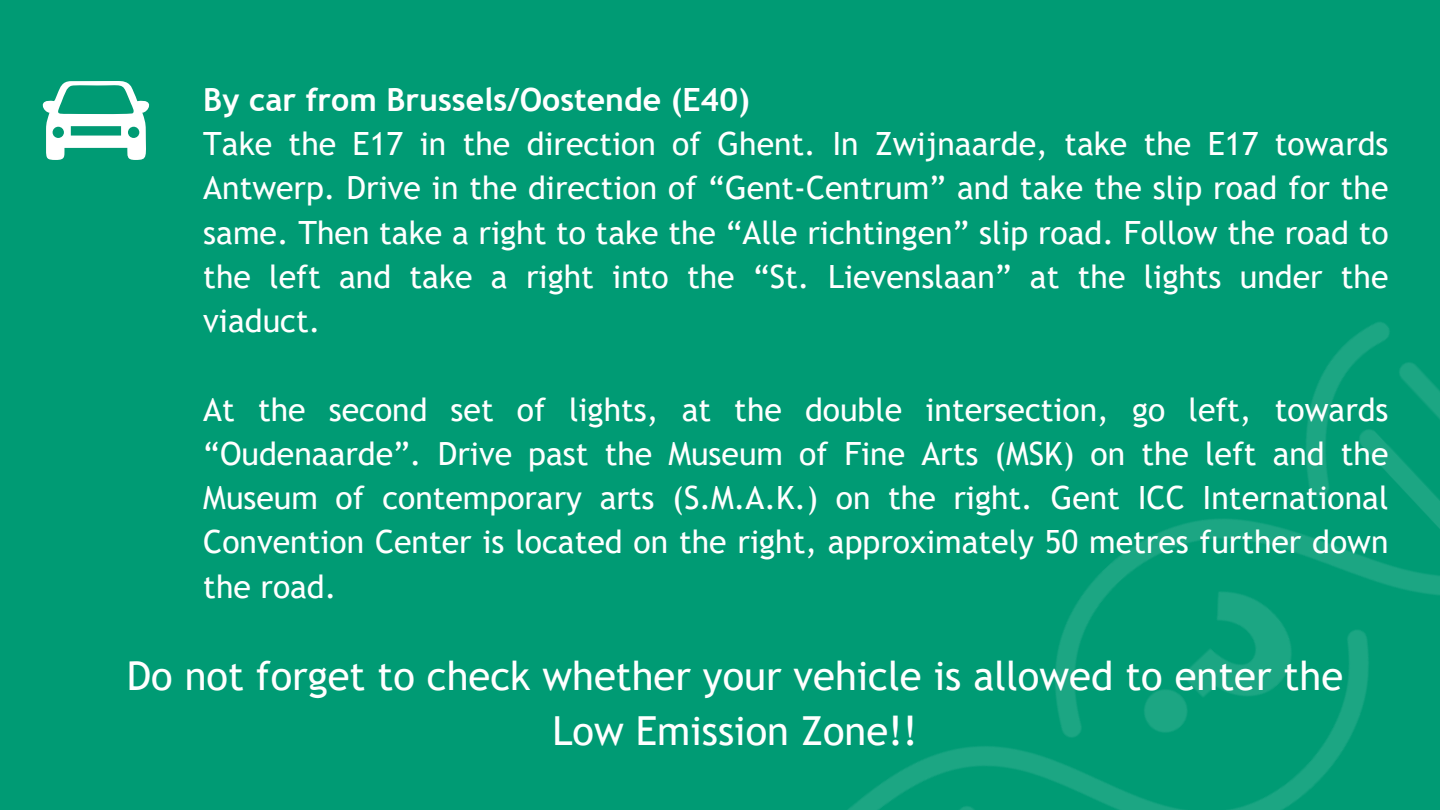
<style>
.page{position:relative;width:1440px;height:810px;background:#009b74}
.page>*{position:absolute;margin:0;border:0;box-sizing:border-box;transform-origin:0 0}
.t1{font:40px/55.5px "Trebuchet MS";color:#fff;text-align:center}
.t2{font:32px/44.2px "Trebuchet MS";color:#fff;text-align:justify}
.t3{font:700 32px "Trebuchet MS";color:#fff}
</style>
<div class="page">
<img style="left:848px;top:322px;width:592px;height:488px">
<svg style="left:43px;top:81px;width:106px;height:79px"></svg>
<p class="t3" style="left:203px;top:81px;width:548px">By car from Brussels/Oostende (E40)</p>
<p class="t2" style="left:203px;top:121px;width:1187px">Take the E17 in the direction of Ghent. In Zwijnaarde, take the E17 towards Antwerp. Drive in the direction of “Gent-Centrum” and take the slip road for the same. Then take a right to take the “Alle richtingen” slip road. Follow the road to the left and take a right into the “St. Lievenslaan” at the lights under the viaduct.</p>
<p class="t2" style="left:203px;top:387px;width:1187px">At the second set of lights, at the double intersection, go left, towards “Oudenaarde”. Drive past the Museum of Fine Arts (MSK) on the left and the Museum of contemporary arts (S.M.A.K.) on the right. Gent ICC International Convention Center is located on the right, approximately 50 metres further down the road.</p>
<p class="t1" style="left:127px;top:648px;width:1218px">Do not forget to check whether your vehicle is allowed to enter the<br>Low Emission Zone!!</p>
</div>
